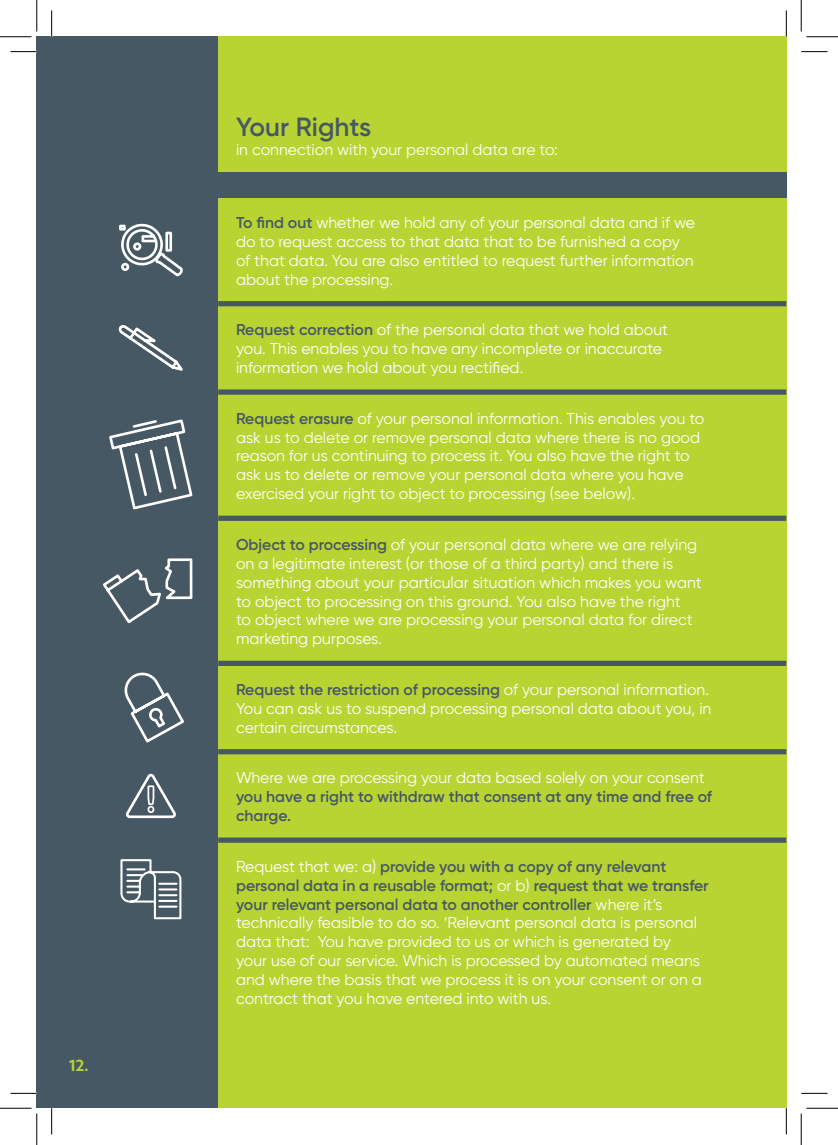
<style>
.page{position:relative;width:838px;height:1145px;background:#fff}
.page>*{position:absolute;margin:0;border:0;box-sizing:border-box;transform-origin:0 0}
.t1{font:600 26.25px "Gilroy";color:#475865}
.t2{font:700 17.5px "Autor";color:#b8d432}
.t3{font:15.75px/18.9px "Gilroy";color:#fff}
.t4{font:600 15.75px/18.9px "Gilroy";color:#475865}
.s1{font-weight:600;color:#475865}
</style>
<div class="page">
<div style="left:37px;top:37px;width:749px;height:1071px;background:#b8d432"></div>
<div style="left:37px;top:37px;width:181px;height:1071px;background:#475865"></div>
<svg style="left:124px;top:672px;width:60px;height:71px"></svg>
<svg style="left:126px;top:773px;width:50px;height:46px"></svg>
<svg style="left:120px;top:859px;width:62px;height:61px"></svg>
<div style="left:218px;top:172px;width:568px;height:26px;background:#475865"></div>
<div style="left:218px;top:301px;width:568px;height:5px;background:#475865"></div>
<div style="left:218px;top:389px;width:568px;height:6px;background:#475865"></div>
<div style="left:218px;top:516px;width:568px;height:5px;background:#475865"></div>
<div style="left:218px;top:661px;width:568px;height:5px;background:#475865"></div>
<div style="left:218px;top:749px;width:568px;height:5px;background:#475865"></div>
<div style="left:218px;top:838px;width:568px;height:5px;background:#475865"></div>
<svg style="left:119px;top:223px;width:64px;height:54px"></svg>
<svg style="left:109px;top:419px;width:84px;height:91px"></svg>
<svg style="left:118px;top:325px;width:65px;height:46px"></svg>
<svg style="left:103px;top:558px;width:90px;height:66px"></svg>
<svg style="left:10px;top:51px;width:27px;height:1px"></svg>
<svg style="left:801px;top:51px;width:26px;height:1px"></svg>
<svg style="left:10px;top:1093px;width:27px;height:1px"></svg>
<svg style="left:801px;top:1093px;width:26px;height:1px"></svg>
<svg style="left:51px;top:10px;width:1px;height:27px"></svg>
<svg style="left:51px;top:1108px;width:1px;height:26px"></svg>
<svg style="left:786px;top:10px;width:1px;height:27px"></svg>
<svg style="left:786px;top:1108px;width:1px;height:26px"></svg>
<hr style="left:0;top:36px;width:32px;height:1px;background:#000">
<hr style="left:806px;top:36px;width:31px;height:1px;background:#000">
<hr style="left:0;top:1108px;width:32px;height:1px;background:#000">
<hr style="left:806px;top:1108px;width:31px;height:1px;background:#000">
<hr style="left:36px;top:0;width:1px;height:31px;background:#000">
<hr style="left:36px;top:1113px;width:1px;height:32px;background:#000">
<hr style="left:800px;top:0;width:1px;height:31px;background:#000">
<hr style="left:800px;top:1113px;width:1px;height:32px;background:#000">
<p class="t2" style="left:69px;top:1055px;width:21px">12.</p>
<h1 class="t1" style="left:236px;top:110px;width:136px">Your Rights</h1>
<p class="t3" style="left:236px;top:139px;width:323px">in connection with your personal data are to:</p>
<p class="t3" style="left:236px;top:213px;width:460px"><span class="s1">To find out</span> whether we hold any of your personal data and if we do to request access to that data that to be furnished a copy of that data. You are also entitled to request further information about the processing.</p>
<p class="t3" style="left:236px;top:320px;width:433px"><span class="s1">Request correction</span> of the personal data that we hold about you. This enables you to have any incomplete or inaccurate information we hold about you rectified.</p>
<p class="t3" style="left:236px;top:409px;width:470px"><span class="s1">Request erasure</span> of your personal information. This enables you to ask us to delete or remove personal data where there is no good reason for us continuing to process it. You also have the right to ask us to delete or remove your personal data where you have exercised your right to object to processing (see below).</p>
<p class="t3" style="left:236px;top:535px;width:467px"><span class="s1">Object to processing</span> of your personal data where we are relying on a legitimate interest (or those of a third party) and there is something about your particular situation which makes you want to object to processing on this ground. You also have the right<br>to object where we are processing your personal data for direct marketing purposes.</p>
<p class="t3" style="left:236px;top:680px;width:476px"><span class="s1">Request the restriction of processing</span> of your personal information.<br>You can ask us to suspend processing personal data about you, in certain circumstances.</p>
<p class="t3" style="left:236px;top:768px;width:470px">Where we are processing your data based solely on your consent</p>
<p class="t4" style="left:236px;top:787px;width:477px">you have a right to withdraw that consent at any time and free of charge.</p>
<p class="t3" style="left:236px;top:857px;width:474px">Request that we: a) <span class="s1">provide you with a copy of any relevant personal data in a reusable format;</span> or b) <span class="s1">request that we transfer your relevant personal data to another controller</span> where it’s technically feasible to do so. ‘Relevant personal data is personal data that: You have provided to us or which is generated by<br>your use of our service. Which is processed by automated means and where the basis that we process it is on your consent or on a contract that you have entered into with us.</p>
</div>
